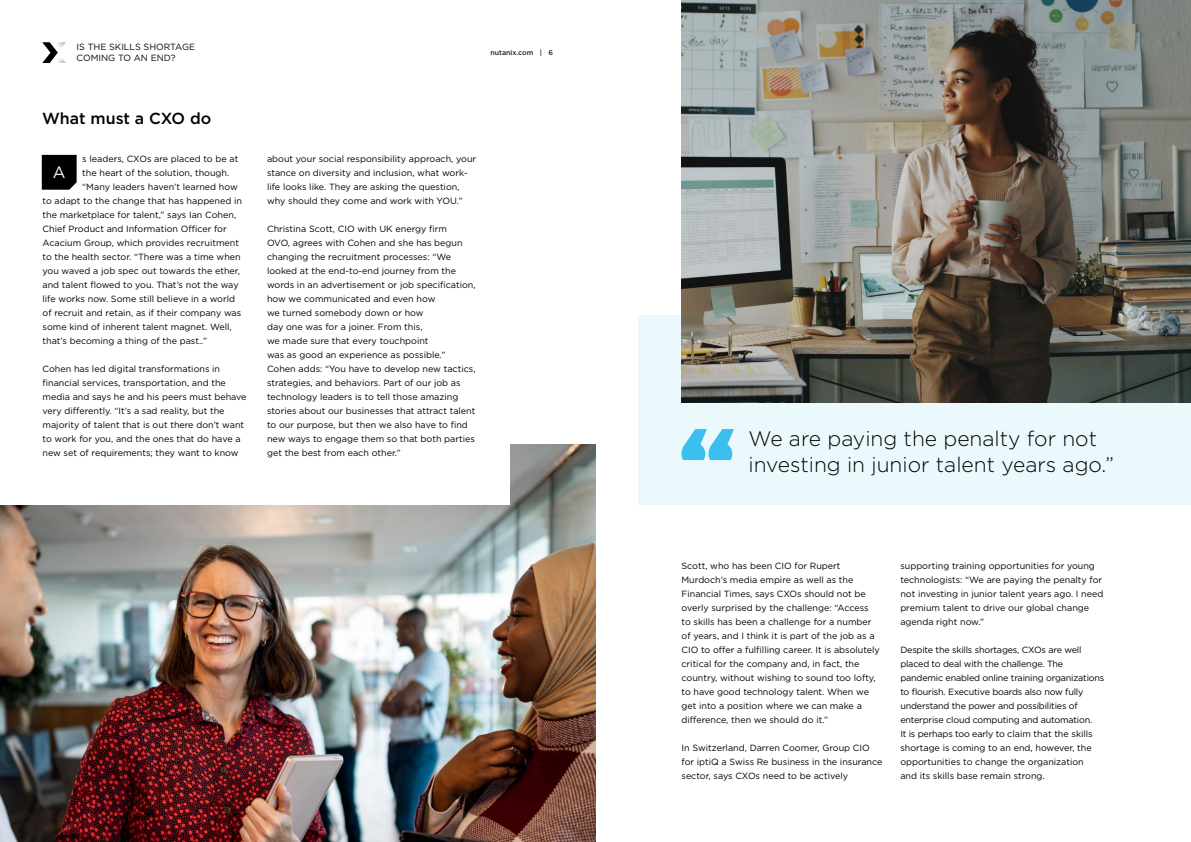
<style>
.page{position:relative;width:1191px;height:842px;background:#fff}
.page>*{position:absolute;margin:0;border:0;box-sizing:border-box;transform-origin:0 0}
.t1{font:300 21px/26px "Gotham";color:#000}
.t2{font:16.4px "Gotham";color:#fff}
.t3{font:500 16px "Gotham";letter-spacing:-.005em;color:#000}
.t4{font:9px/14px "Gotham";color:#000}
.t5{font:9px/14px "Gotham";letter-spacing:-.02em;color:#000}
.t6{font:9px/10.8px "Gotham";color:#05060b}
.t7{font:500 7px "Gotham";color:#241f1f}
</style>
<div class="page">
<div style="left:638px;top:315px;width:553px;height:190px;background:#ebf9fd"></div>
<img style="left:0;top:445px;width:595px;height:397px">
<div style="left:0;top:397px;width:509px;height:108px;background:#fff"></div>
<img style="left:681px;top:0;width:510px;height:403px">
<svg style="left:681px;top:429px;width:53px;height:31px"></svg>
<svg style="left:42px;top:155px;width:35px;height:35px"></svg>
<svg style="left:43px;top:42px;width:23px;height:21px"></svg>
<p class="t6" style="left:77px;top:41px;width:120px">IS THE SKILLS SHORTAGE<br>COMING TO AN END?</p>
<h3 class="t3" style="left:42px;top:108px;width:170px">What must a CXO do</h3>
<p class="t4" style="left:82px;top:152px;width:157px">s leaders, CXOs are placed to be at</p>
<p class="t4" style="left:82px;top:166px;width:149px">the heart of the solution, though.</p>
<p class="t4" style="left:82px;top:180px;width:157px">“Many leaders haven’t learned how</p>
<p class="t4" style="left:43px;top:194px;width:201px">to adapt to the change that has happened in</p>
<p class="t4" style="left:43px;top:208px;width:195px">the marketplace for talent,” says Ian Cohen,</p>
<p class="t4" style="left:43px;top:222px;width:186px">Chief Product and Information Officer for</p>
<p class="t4" style="left:43px;top:236px;width:198px">Acacium Group, which provides recruitment</p>
<p class="t4" style="left:43px;top:250px;width:200px">to the health sector. “There was a time when</p>
<p class="t4" style="left:43px;top:264px;width:199px">you waved a job spec out towards the ether,</p>
<p class="t4" style="left:43px;top:278px;width:198px">and talent flowed to you. That’s not the way</p>
<p class="t4" style="left:43px;top:292px;width:194px">life works now. Some still believe in a world</p>
<p class="t4" style="left:43px;top:306px;width:200px">of recruit and retain, as if their company was</p>
<p class="t4" style="left:43px;top:320px;width:191px">some kind of inherent talent magnet. Well,</p>
<p class="t4" style="left:43px;top:334px;width:166px">that’s becoming a thing of the past..”</p>
<p class="t4" style="left:43px;top:362px;width:206px">Cohen has led digital transformations in financial services, transportation, and the media and says he and his peers must behave very differently. “It’s a sad reality, but the majority of talent that is out there don’t want to work for you, and the ones that do have a new set of requirements; they want to know</p>
<h2 class="t2" style="left:53px;top:162px;width:14px">A</h2>
<p class="t7" style="left:490px;top:48px;width:64px">nutanix.com | 6</p>
<p class="t4" style="left:267px;top:152px;width:211px">about your social responsibility approach, your stance on diversity and inclusion, what work&shy;life looks like. They are asking the question, why should they come and work with YOU.”</p>
<p class="t4" style="left:267px;top:222px;width:210px">Christina Scott, CIO with UK energy firm<br>OVO, agrees with Cohen and she has begun changing the recruitment processes: “We looked at the end-to-end journey from the words in an advertisement or job specification, how we communicated and even how<br>we turned somebody down or how<br>day one was for a joiner. From this,<br>we made sure that every touchpoint<br>was as good an experience as possible.” Cohen adds: “You have to develop new tactics, strategies, and behaviors. Part of our job as technology leaders is to tell those amazing stories about our businesses that attract talent to our purpose, but then we also have to find new ways to engage them so that both parties get the best from each other.”</p>
<h1 class="t1" style="left:748px;top:425px;width:367px">We are paying the penalty for not investing in junior talent years ago.”</h1>
<p class="t4" style="left:681px;top:558px;width:200px">Scott, who has been CIO for Rupert Murdoch’s media empire as well as the Financial Times, says CXOs should not be overly surprised by the challenge: “Access to skills has been a challenge for a number of years, and I think it is part of the job as a CIO to offer a fulfilling career. It is absolutely critical for the company and, in fact, the country, without wishing to sound too lofty, to have good technology talent. When we get into a position where we can make a difference, then we should do it.”</p>
<p class="t4" style="left:681px;top:740px;width:202px">In Switzerland, Darren Coomer, Group CIO for iptiQ a Swiss Re business in the insurance sector, says CXOs need to be actively</p>
<p class="t4" style="left:900px;top:558px;width:205px">supporting training opportunities for young technologists: “We are paying the penalty for not investing in junior talent years ago. I need premium talent to drive our global change agenda right now.”</p>
<p class="t5" style="left:900px;top:642px;width:205px">Despite the skills shortages, CXOs are well placed to deal with the challenge. The pandemic enabled online training organizations to flourish. Executive boards also now fully understand the power and possibilities of enterprise cloud computing and automation.<br>It is perhaps too early to claim that the skills shortage is coming to an end, however, the opportunities to change the organization<br>and its skills base remain strong.</p>
</div>
